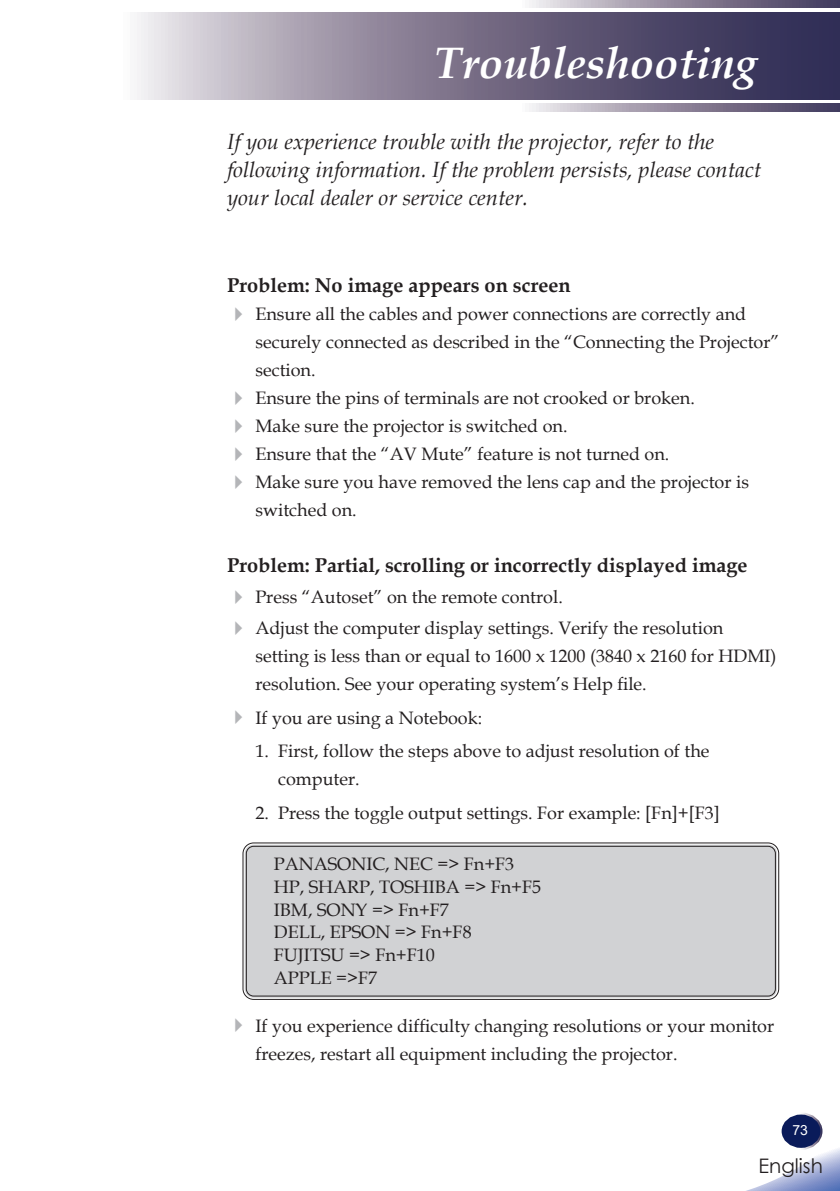
<style>
.page{position:relative;width:840px;height:1191px;background:#fff}
.page>*{position:absolute;margin:0;border:0;box-sizing:border-box;transform-origin:0 0}
.t1{font:italic 700 44px "Book Antiqua";color:#fff}
.t2{font:italic 22px/28px "Book Antiqua";color:#231f20}
.t3{font:700 20px "Book Antiqua";color:#231f20}
.t4{font:20px "Century Gothic";color:#231f20}
.t5{font:18px/28px "Book Antiqua";color:#231f20}
.t6{font:14px "Arial";color:#fff}
.s1{color:#b4b5b8}
</style>
<div class="page">
<svg style="left:746px;top:1115px;width:93px;height:76px"></svg>
<div style="left:780px;top:1113px;width:41px;height:35px;background:#0a1b5a;border-radius:50%"></div>
<div style="left:779px;top:1112px;width:43px;height:37px;border:2px solid #fff;border-radius:50%"></div>
<svg style="left:529px;top:104px;width:310px;height:7px;background:#91899d"></svg>
<svg style="left:137px;top:13px;width:702px;height:86px;background:#7c758d"></svg>
<svg style="left:529px;top:0;width:310px;height:7px;background:#91899d"></svg>
<div style="left:244px;top:844px;width:532px;height:153px;background:#d1d2d4;border-radius:9px"></div>
<div style="left:242px;top:842px;width:536px;height:157px;border:1px solid #231f20;border-radius:11px"></div>
<div style="left:246px;top:846px;width:529px;height:150px;border:1px solid #231f20;border-radius:7px"></div>
<h1 class="t1" style="left:434px;top:32px;width:323px">Troubleshooting</h1>
<p class="t2" style="left:227px;top:127px;width:535px">If you experience trouble with the projector, refer to the following information. If the problem persists, please contact your local dealer or service center.</p>
<p class="t3" style="left:227px;top:272px;width:345px">Problem: No image appears on screen</p>
<p class="t5" style="left:255px;top:300px;width:525px;text-indent:-28px"><span class="s1">✔</span> Ensure all the cables and power connections are correctly and securely connected as described in the “Connecting the Projector” section.</p>
<p class="t5" style="left:227px;top:384px;width:469px"><span class="s1">✔</span> Ensure the pins of terminals are not crooked or broken.</p>
<p class="t5" style="left:227px;top:412px;width:342px"><span class="s1">✔</span> Make sure the projector is switched on.</p>
<p class="t5" style="left:227px;top:440px;width:443px"><span class="s1">✔</span> Ensure that the “AV Mute” feature is not turned on.</p>
<p class="t5" style="left:255px;top:468px;width:495px;text-indent:-28px"><span class="s1">✔</span> Make sure you have removed the lens cap and the projector is switched on.</p>
<p class="t3" style="left:227px;top:552px;width:521px">Problem: Partial, scrolling or incorrectly displayed image</p>
<p class="t5" style="left:227px;top:582px;width:337px"><span class="s1">✔</span> Press “Autoset” on the remote control.</p>
<p class="t5" style="left:255px;top:613px;width:522px;text-indent:-28px"><span class="s1">✔</span> Adjust the computer display settings. Verify the resolution setting is less than or equal to 1600 x 1200 (3840 x 2160 for HDMI) resolution. See your operating system’s Help file.</p>
<p class="t5" style="left:227px;top:703px;width:256px"><span class="s1">✔</span> If you are using a Notebook:</p>
<p class="t5" style="left:278px;top:737px;width:432px;text-indent:-23px">1. First, follow the steps above to adjust resolution of the computer.</p>
<p class="t5" style="left:255px;top:798px;width:465px">2. Press the toggle output settings. For example: [Fn]+[F3]</p>
<p class="t5" style="left:274px;top:849px;width:242px">PANASONIC, NEC =&gt; Fn+F3</p>
<p class="t5" style="left:274px;top:872px;width:269px">HP, SHARP, TOSHIBA =&gt; Fn+F5</p>
<p class="t5" style="left:274px;top:895px;width:176px">IBM, SONY =&gt; Fn+F7</p>
<p class="t5" style="left:274px;top:917px;width:199px">DELL, EPSON =&gt; Fn+F8</p>
<p class="t5" style="left:274px;top:940px;width:162px">FUJITSU =&gt; Fn+F10</p>
<p class="t5" style="left:274px;top:963px;width:105px">APPLE =&gt;F7</p>
<p class="t5" style="left:255px;top:1011px;width:520px;text-indent:-28px"><span class="s1">✔</span> If you experience difficulty changing resolutions or your monitor freezes, restart all equipment including the projector.</p>
<p class="t6" style="left:792px;top:1120px;width:17px">73</p>
<p class="t4" style="left:758px;top:1151px;width:66px">English</p>
</div>
